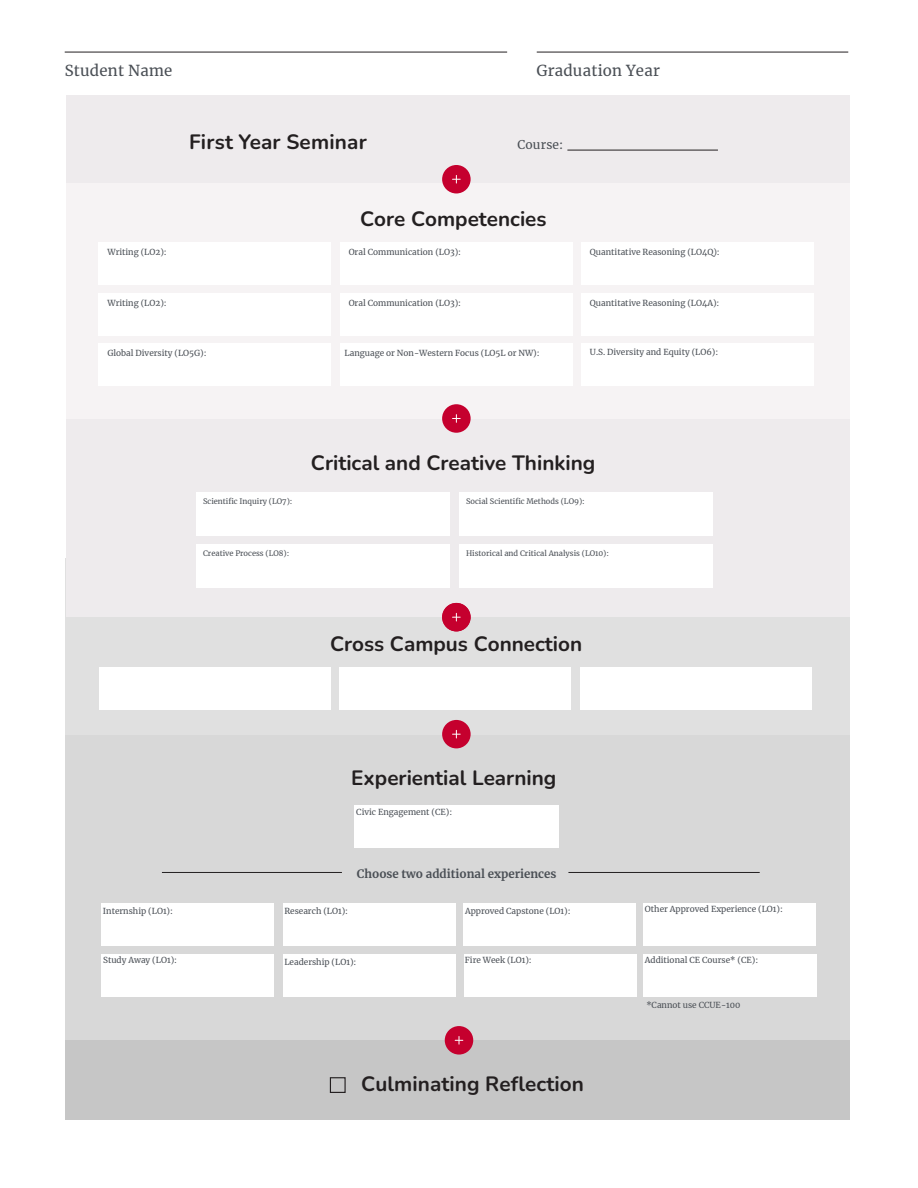
<style>
.page{position:relative;width:918px;height:1188px;background:#fff}
.page>*{position:absolute;margin:0;border:0;box-sizing:border-box;transform-origin:0 0}
.t1{font:700 20.7px "Nunito";color:#231f20}
.t2{font:15px "Merriweather";letter-spacing:.015em;color:#4a4f55}
.t3{font:12px "Merriweather";letter-spacing:.01em;color:#4a4f55}
.t4{font:700 11.55px "Merriweather";color:#4a4f55}
.t5{font:8.25px "Merriweather";color:#4a4f55}
.t6{font:8.25px "Merriweather";color:#4a4f55}
.t7{font:7.5px "Merriweather";color:#4a4f55}
.s1{font-style:inherit}
</style>
<div class="page">
<img style="left:65px;top:734px;width:785px;height:385px">
<div style="left:65px;top:558px;width:785px;height:176px;background:#e0e0e0"></div>
<div style="left:66px;top:183px;width:784px;height:260px;background:#f6f3f4"></div>
<div style="left:66px;top:420px;width:784px;height:197px;background:#eeebed"></div>
<div style="left:66px;top:96px;width:783px;height:87px;background:#eeebed"></div>
<div style="left:284px;top:903px;width:172px;height:43px;background:#fff"></div>
<div style="left:464px;top:903px;width:172px;height:43px;background:#fff"></div>
<div style="left:643px;top:903px;width:173px;height:43px;background:#fff"></div>
<div style="left:354px;top:806px;width:205px;height:42px;background:#fff"></div>
<div style="left:196px;top:492px;width:254px;height:44px;background:#fff"></div>
<div style="left:459px;top:492px;width:254px;height:44px;background:#fff"></div>
<div style="left:196px;top:544px;width:254px;height:44px;background:#fff"></div>
<div style="left:459px;top:544px;width:254px;height:44px;background:#fff"></div>
<div style="left:98px;top:242px;width:233px;height:43px;background:#fff"></div>
<div style="left:340px;top:242px;width:232px;height:43px;background:#fff"></div>
<div style="left:581px;top:242px;width:233px;height:43px;background:#fff"></div>
<div style="left:98px;top:293px;width:233px;height:42px;background:#fff"></div>
<div style="left:98px;top:344px;width:233px;height:42px;background:#fff"></div>
<div style="left:340px;top:344px;width:232px;height:42px;background:#fff"></div>
<div style="left:581px;top:344px;width:233px;height:42px;background:#fff"></div>
<div style="left:340px;top:293px;width:232px;height:42px;background:#fff"></div>
<div style="left:581px;top:293px;width:233px;height:42px;background:#fff"></div>
<hr style="left:568px;top:872px;width:192px;height:1px;background:#231f20">
<hr style="left:162px;top:872px;width:180px;height:1px;background:#231f20">
<hr style="left:65px;top:52px;width:442px;height:1px;background:#231f20">
<hr style="left:567px;top:150px;width:151px;height:1px;background:#231f20">
<hr style="left:537px;top:52px;width:311px;height:1px;background:#231f20">
<div style="left:442px;top:165px;width:29px;height:28px;background:#c5002e;border-radius:50%"></div>
<svg style="left:453px;top:175px;width:7px;height:8px"></svg>
<div style="left:442px;top:404px;width:29px;height:29px;background:#c5002e;border-radius:50%"></div>
<svg style="left:453px;top:415px;width:7px;height:7px"></svg>
<div style="left:330px;top:1077px;width:16px;height:16px;border:1px solid #231f20"></div>
<div style="left:442px;top:603px;width:29px;height:28px;background:#c5002e;border-radius:50%"></div>
<svg style="left:453px;top:613px;width:7px;height:8px"></svg>
<div style="left:442px;top:720px;width:29px;height:28px;background:#c5002e;border-radius:50%"></div>
<svg style="left:453px;top:730px;width:7px;height:8px"></svg>
<div style="left:99px;top:667px;width:232px;height:43px;background:#fff"></div>
<div style="left:340px;top:667px;width:231px;height:43px;background:#fff"></div>
<div style="left:580px;top:667px;width:231px;height:43px;background:#fff"></div>
<div style="left:445px;top:1026px;width:28px;height:29px;background:#c5002e;border-radius:50%"></div>
<svg style="left:455px;top:1036px;width:8px;height:8px"></svg>
<div style="left:101px;top:903px;width:173px;height:43px;background:#fff"></div>
<div style="left:464px;top:954px;width:172px;height:43px;background:#fff"></div>
<div style="left:643px;top:954px;width:174px;height:43px;background:#fff"></div>
<div style="left:101px;top:954px;width:173px;height:43px;background:#fff"></div>
<div style="left:284px;top:954px;width:172px;height:43px;background:#fff"></div>
<p class="t2" style="left:65px;top:60px;width:109px">Student Name</p>
<p class="t1" style="left:189px;top:127px;width:179px">First Year Seminar</p>
<p class="t2" style="left:536px;top:60px;width:125px">Graduation Year</p>
<p class="t3" style="left:518px;top:136px;width:47px">Course:</p>
<p class="t1" style="left:360px;top:204px;width:188px">Core Competencies</p>
<p class="t5" style="left:107px;top:246px;width:61px">Writing (LO2):</p>
<p class="t5" style="left:349px;top:246px;width:114px">Oral Communication (LO3):</p>
<p class="t5" style="left:590px;top:246px;width:131px">Quantitative Reasoning (LO4Q):</p>
<p class="t5" style="left:107px;top:297px;width:61px">Writing (LO2):</p>
<p class="t5" style="left:349px;top:297px;width:114px">Oral Communication (LO3):</p>
<p class="t5" style="left:590px;top:297px;width:131px">Quantitative Reasoning (LO4A):</p>
<p class="t5" style="left:107px;top:348px;width:101px">Global Diversity (LO5G):</p>
<p class="t5" style="left:345px;top:347px;width:197px">Language or Non-Western Focus (LO5L or NW):</p>
<p class="t5" style="left:590px;top:346px;width:130px">U.S. Diversity and Equity (LO6):</p>
<p class="t1" style="left:311px;top:448px;width:286px">Critical and Creative Thinking</p>
<p class="t7" style="left:203px;top:496px;width:91px">Scientific Inquiry (LO7):</p>
<p class="t7" style="left:466px;top:496px;width:120px">Social Scientific Methods (LO9):</p>
<p class="t7" style="left:203px;top:548px;width:88px">Creative Process (LO8):</p>
<p class="t7" style="left:466px;top:548px;width:145px">Historical and Critical Analysis (LO10):</p>
<h1 class="t1" style="left:330px;top:629px;width:254px">Cross Campus Connection</h1>
<p class="t1" style="left:351px;top:763px;width:207px">Experiential Learning</p>
<p class="t5" style="left:356px;top:807px;width:97px">Civic Engagement (CE):</p>
<p class="t5" style="left:103px;top:905px;width:72px">Internship (LO1):</p>
<p class="t6" style="left:284px;top:905px;width:65px">Research <span class="s1">(LO1):</span></p>
<p class="t4" style="left:357px;top:866px;width:201px"><span class="s1">Choose</span> two additional experiences</p>
<p class="t6" style="left:465px;top:905px;width:107px">Approved Capstone <span class="s1">(LO1):</span></p>
<p class="t6" style="left:645px;top:904px;width:139px">Other Approved Experience (LO1):</p>
<p class="t5" style="left:103px;top:954px;width:75px">Study Away (LO1):</p>
<p class="t5" style="left:284px;top:956px;width:73px">Leadership (LO1):</p>
<p class="t5" style="left:465px;top:954px;width:68px">Fire Week (LO1):</p>
<p class="t1" style="left:361px;top:1069px;width:224px">Culminating Reflection</p>
<p class="t6" style="left:645px;top:954px;width:115px">Additional CE Course* (CE):</p>
<p class="t6" style="left:646px;top:999px;width:96px">*Cannot use CCUE-100</p>
</div>
